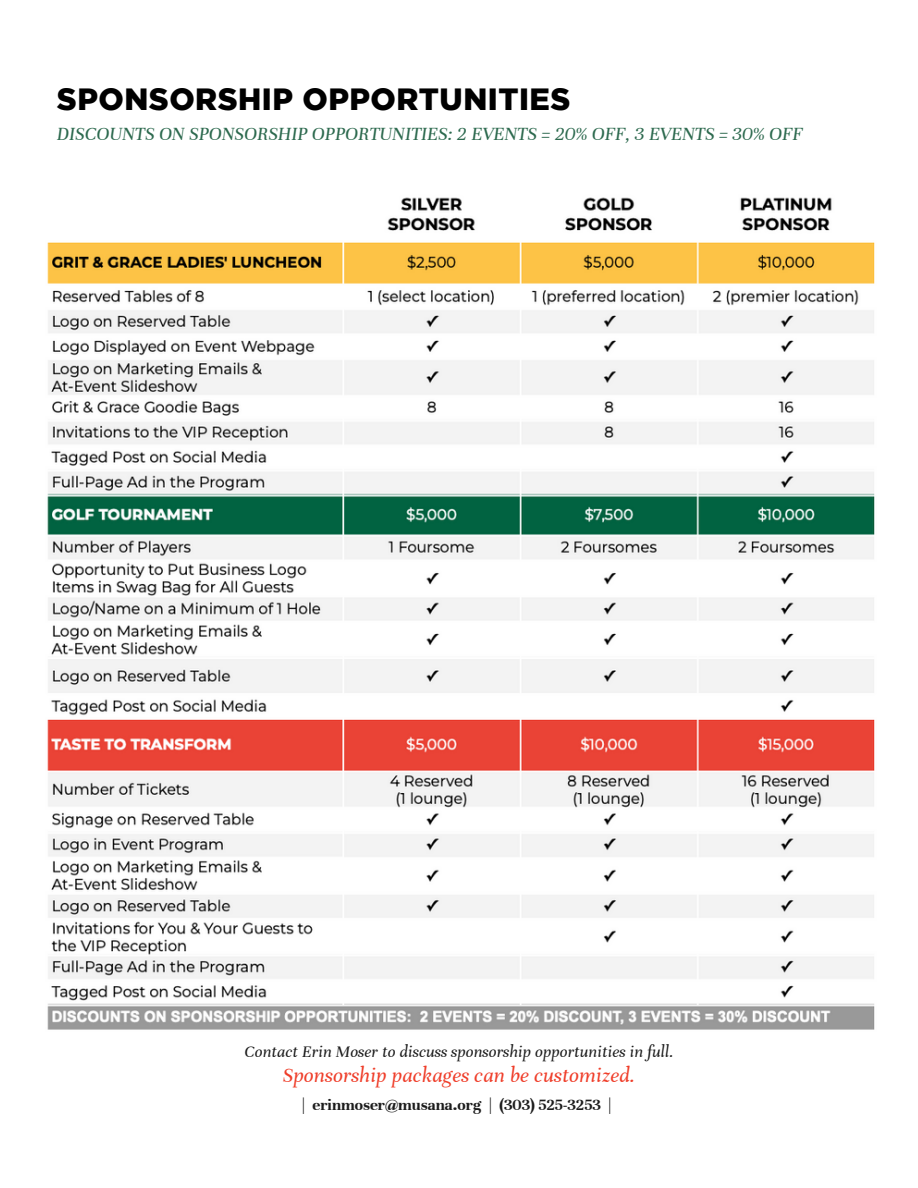
<style>
.page{position:relative;width:918px;height:1188px;background:#fff}
.page>*{position:absolute;margin:0;border:0;box-sizing:border-box;transform-origin:0 0}
.t1{font:900 30.6px "Gotham";letter-spacing:.015em;color:#000}
.t2{font:italic 21.75px "Unna";letter-spacing:.01em;color:#ef3e2a}
.t3{font:italic 19.95px "Unna";color:#2d6a4f}
.t4{font:italic 17.25px "Unna";letter-spacing:.01em;color:#1c1c1c}
.t5{font:700 16.95px "Unna";color:#1c1c1c}
</style>
<div class="page">
<img style="left:47px;top:197px;width:828px;height:833px">
<p class="t1" style="left:57px;top:88px;width:515px">SPONSORSHIP OPPORTUNITIES</p>
<h3 class="t3" style="left:57px;top:123px;width:747px">DISCOUNTS ON SPONSORSHIP OPPORTUNITIES: 2 EVENTS = 20% OFF, 3 EVENTS = 30% OFF</h3>
<h2 class="t4" style="left:244px;top:1041px;width:431px">Contact Erin Moser to discuss sponsorship opportunities in full.</h2>
<p class="t2" style="left:283px;top:1063px;width:354px">Sponsorship packages can be customized.</p>
<p class="t5" style="left:302px;top:1095px;width:312px">| erinmoser@musana.org | (303) 525-3253 |</p>
</div>
